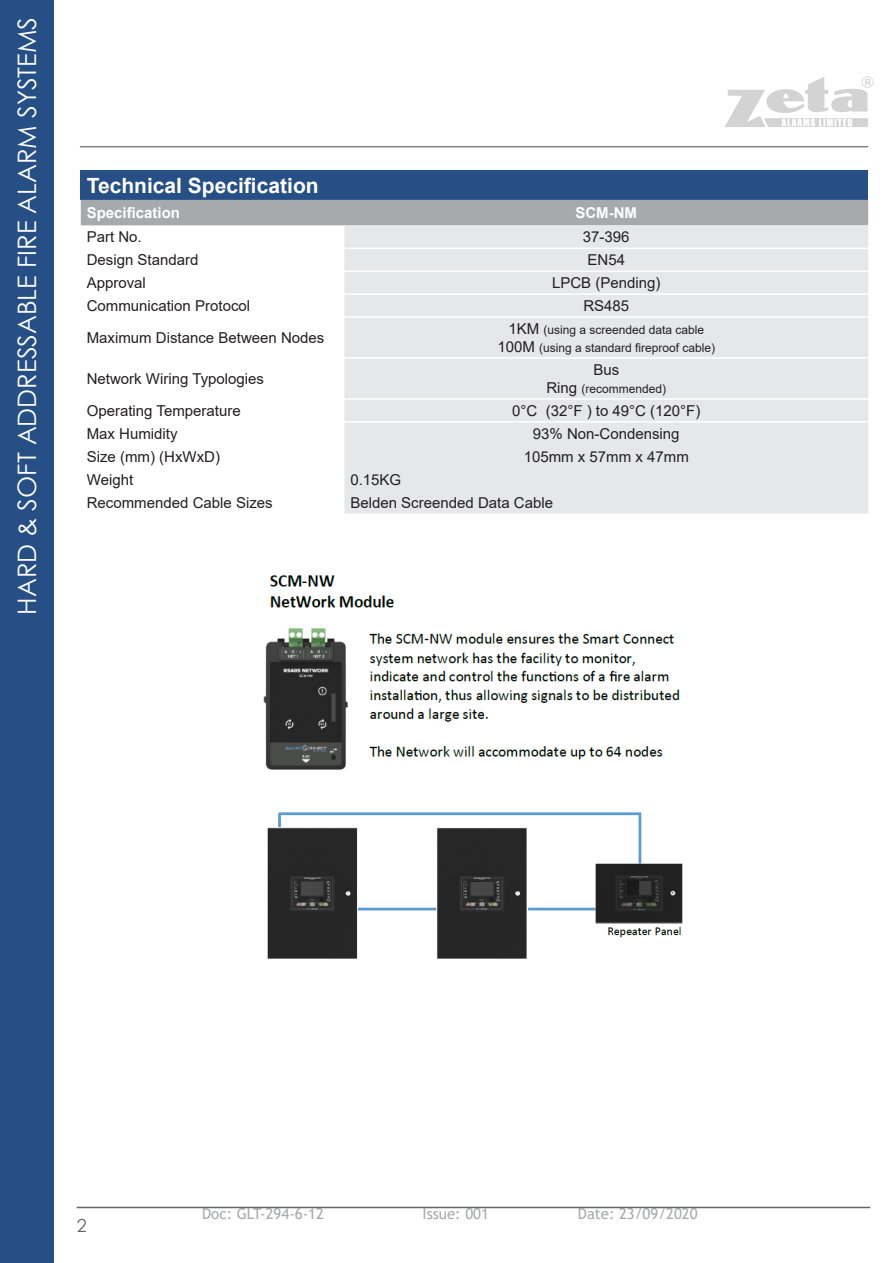
<style>
.page{position:relative;width:893px;height:1263px;background:#fff}
.page>*{position:absolute;margin:0;border:0;box-sizing:border-box;transform-origin:0 0}
.t1{font:25.5px "Century Gothic";color:#fff}
.t2{font:700 21px "Arial";color:#fff}
.t3{font:18px "Century Gothic";color:#636366}
.Table{font:15px "Arial";color:#231f20}
.t4{font:15px "Trebuchet MS";color:#a8a9ad}
.Table_Header{font:700 15px "Arial";color:#fff}
.Table-2{font:12px/18px "Arial";color:#231f20;text-align:center}
.s1{font-size:15px}
</style>
<div class="page">
<div style="left:81px;top:170px;width:787px;height:30px;background:#264f86"></div>
<div style="left:81px;top:200px;width:787px;height:25px;background:#a8a9ad"></div>
<div style="left:344px;top:225px;width:524px;height:288px;background:#e6e7e9"></div>
<hr style="left:344px;top:248px;width:524px;height:1px;background:#fff">
<hr style="left:344px;top:270px;width:524px;height:2px;background:#fff">
<hr style="left:344px;top:293px;width:524px;height:2px;background:#fff">
<hr style="left:344px;top:316px;width:524px;height:2px;background:#fff">
<hr style="left:344px;top:357px;width:524px;height:2px;background:#fff">
<hr style="left:344px;top:398px;width:524px;height:2px;background:#fff">
<hr style="left:344px;top:421px;width:524px;height:2px;background:#fff">
<img style="left:267px;top:812px;width:416px;height:147px">
<img style="left:263px;top:575px;width:417px;height:195px">
<div style="left:0;top:0;width:54px;height:1263px;background:#264f86"></div>
<hr style="left:80px;top:146px;width:788px;height:1px;background:#808285">
<hr style="left:77px;top:1207px;width:793px;height:1px;background:#636366">
<svg style="left:725px;top:76px;width:148px;height:51px"></svg>
<p class="t1" style="left:9px;top:615px;width:599px;rotate:-90deg">HARD &amp; SOFT ADDRESSABLE FIRE ALARM SYSTEMS</p>
<p class="t2" style="left:87px;top:170px;width:233px">Technical Specification</p>
<p class="Table_Header" style="left:87px;top:202px;width:95px">Specification</p>
<p class="Table_Header" style="left:575px;top:202px;width:63px">SCM-NM</p>
<p class="Table" style="left:87px;top:227px;width:57px">Part No.</p>
<p class="Table" style="left:583px;top:227px;width:48px">37-396</p>
<p class="Table" style="left:87px;top:250px;width:113px">Design Standard</p>
<p class="Table" style="left:587px;top:250px;width:39px">EN54</p>
<p class="Table" style="left:87px;top:273px;width:61px">Approval</p>
<p class="Table" style="left:552px;top:273px;width:110px">LPCB (Pending)</p>
<p class="Table" style="left:87px;top:295px;width:165px">Communication Protocol</p>
<p class="Table" style="left:583px;top:295px;width:47px">RS485</p>
<p class="Table" style="left:87px;top:327px;width:239px">Maximum Distance Between Nodes</p>
<p class="Table-2" style="left:497px;top:321px;width:219px"><span class="s1">1KM</span> (using a screended data cable<br><span class="s1">100M</span> (using a standard fireproof cable)</p>
<p class="Table" style="left:87px;top:368px;width:179px">Network Wiring Typologies</p>
<p class="Table" style="left:593px;top:359px;width:27px">Bus</p>
<p class="Table-2" style="left:546px;top:380px;width:121px"><span class="s1">Ring</span> (recommended)</p>
<p class="Table" style="left:87px;top:400px;width:155px">Operating Temperature</p>
<p class="Table" style="left:512px;top:400px;width:190px">0°C (32°F ) to 49°C (120°F)</p>
<p class="Table" style="left:87px;top:423px;width:92px">Max Humidity</p>
<p class="Table" style="left:533px;top:423px;width:148px">93% Non-Condensing</p>
<p class="Table" style="left:87px;top:446px;width:135px">Size (mm) (HxWxD)</p>
<p class="Table" style="left:524px;top:446px;width:167px">105mm x 57mm x 47mm</p>
<p class="Table" style="left:87px;top:469px;width:48px">Weight</p>
<p class="Table" style="left:350px;top:469px;width:52px">0.15KG</p>
<p class="Table" style="left:87px;top:492px;width:187px">Recommended Cable Sizes</p>
<p class="Table" style="left:350px;top:492px;width:204px">Belden Screended Data Cable</p>
<p class="t3" style="left:77px;top:1212px;width:11px">2</p>
<p class="t4" style="left:202px;top:1204px;width:123px">Doc: GLT-294-6-12</p>
<p class="t4" style="left:423px;top:1204px;width:68px">Issue: 001</p>
<p class="t4" style="left:578px;top:1204px;width:121px">Date: 23/09/2020</p>
</div>
